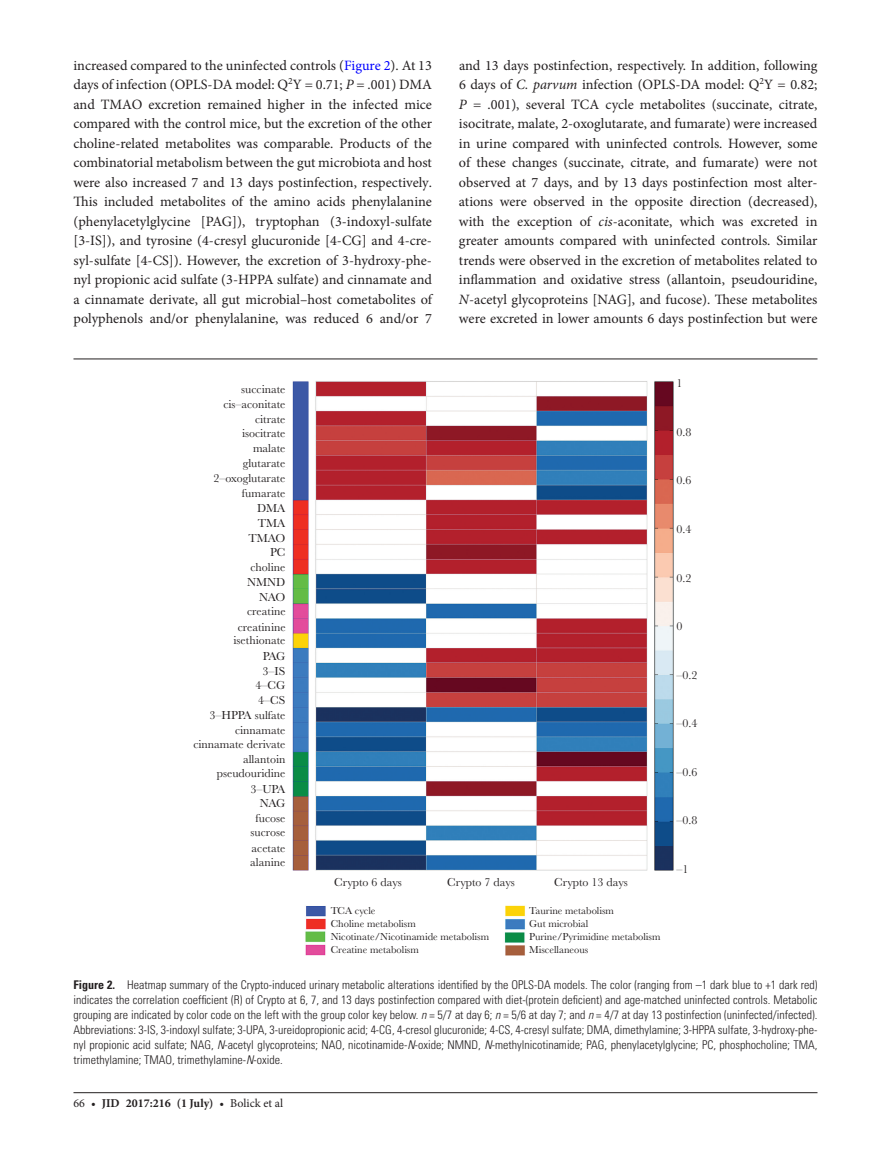
<style>
.page{position:relative;width:891px;height:1174px;background:#fff}
.page>*{position:absolute;margin:0;border:0;box-sizing:border-box;transform-origin:0 0}
.t1{font:14.25px/19.5px "Minion Pro";letter-spacing:-.005em;color:#231f20;text-align:justify}
.t2{font:300 condensed 12px/15px "Univers LT Std";color:#231f20;text-align:justify}
.t3{font:12px/14.9px "Baskerville MT Std";color:#231f20;text-align:right}
.t4{font:700 12px "Minion Pro";color:#231f20}
.t5{font:10.5px/12.9px "Baskerville MT Std";color:#231f20}
.s1{color:#00f}
.s2{font-style:italic}
.s3{font-weight:700}
.s4{font-weight:400}
</style>
<div class="page">
<hr style="left:73px;top:1092px;width:744px;height:1px;background:#231f20">
<hr style="left:73px;top:359px;width:744px;height:1px;background:#231f20">
<img style="left:293px;top:381px;width:381px;height:575px">
<p class="t1" style="left:73px;top:55px;width:360px">increased compared to the uninfected controls (<span class="s1">Figure 2</span>). At 13 days of infection (OPLS-DA model: Q<sup>2</sup>Y = 0.71; <span class="s2">P</span> = .001) DMA and TMAO excretion remained higher in the infected mice compared with the control mice, but the excretion of the other choline-related metabolites was comparable. Products of the combinatorial metabolism between the gut microbiota and host were also increased 7 and 13 days postinfection, respectively.<br>This included metabolites of the amino acids phenylalanine (phenylacetylglycine [PAG]), tryptophan (3-indoxyl-sulfate [3-IS]), and tyrosine (4-cresyl glucuronide [4-CG] and 4-cre&shy;syl-sulfate [4-CS]). However, the excretion of 3-hydroxy-phe&shy;nyl propionic acid sulfate (3-HPPA sulfate) and cinnamate and a cinnamate derivate, all gut microbial–host cometabolites of polyphenols and/or phenylalanine, was reduced 6 and/or 7</p>
<p class="t1" style="left:459px;top:55px;width:360px">and 13 days postinfection, respectively. In addition, following 6 days of <span class="s2">C. parvum</span> infection (OPLS-DA model: Q<sup>2</sup>Y = 0.82; <span class="s2">P</span> = .001), several TCA cycle metabolites (succinate, citrate, isocitrate, malate, 2-oxoglutarate, and fumarate) were increased in urine compared with uninfected controls. However, some of these changes (succinate, citrate, and fumarate) were not observed at 7 days, and by 13 days postinfection most alter&shy;ations were observed in the opposite direction (decreased), with the exception of <span class="s2">cis</span>-aconitate, which was excreted in greater amounts compared with uninfected controls. Similar trends were observed in the excretion of metabolites related to inflammation and oxidative stress (allantoin, pseudouridine, <span class="s2">N</span>-acetyl glycoproteins [NAG], and fucose). These metabolites were excreted in lower amounts 6 days postinfection but were</p>
<p class="t3" style="left:213px;top:382px;width:74px">succinate cis–aconitate citrate isocitrate malate glutarate<br>2–oxoglutarate fumarate<br>DMA<br>TMA<br>TMAO<br>PC<br>choline<br>NMND<br>NAO<br>creatine</p>
<p class="t3" style="left:234px;top:620px;width:54px;line-height:13.8px;text-align:center">creatinine isethionate</p>
<p class="t3" style="left:263px;top:648px;width:24px;line-height:15.5px;text-align:left">PAG<br>3–IS</p>
<p class="t3" style="left:193px;top:678px;width:94px">4–CG<br>4–CS<br>3–HPPA sulfate cinnamate cinnamate derivate</p>
<p class="t3" style="left:217px;top:752px;width:70px;line-height:14.2px">allantoin pseudouridine</p>
<p class="t3" style="left:250px;top:782px;width:37px">3–UPA<br>NAG fucose sucrose acetate alanine</p>
<p class="t3" style="left:677px;top:376px;width:7px">1</p>
<p class="t3" style="left:677px;top:425px;width:16px">0.8</p>
<p class="t3" style="left:677px;top:473px;width:16px">0.6</p>
<p class="t3" style="left:677px;top:522px;width:16px">0.4</p>
<p class="t3" style="left:677px;top:570px;width:16px">0.2</p>
<p class="t3" style="left:677px;top:619px;width:7px">0</p>
<p class="t3" style="left:677px;top:667px;width:22px">–0.2</p>
<p class="t3" style="left:677px;top:716px;width:22px">–0.4</p>
<p class="t3" style="left:677px;top:764px;width:22px">–0.6</p>
<p class="t3" style="left:677px;top:813px;width:22px">–0.8</p>
<p class="t3" style="left:447px;top:875px;width:69px">Crypto 7 days</p>
<p class="t3" style="left:554px;top:875px;width:75px">Crypto 13 days</p>
<p class="t3" style="left:334px;top:875px;width:69px">Crypto 6 days</p>
<p class="t5" style="left:331px;top:905px;width:160px">TCA cycle<br>Choline metabolism<br>Nicotinate/Nicotinamide metabolism<br>Creatine metabolism</p>
<p class="t5" style="left:529px;top:905px;width:133px">Taurine metabolism<br>Gut microbial<br>Purine/Pyrimidine metabolism<br>Miscellaneous</p>
<p class="t3" style="left:677px;top:861px;width:13px">–1</p>
<p class="t2" style="left:73px;top:978px;width:746px"><span class="s3">Figure 2.</span> Heatmap summary of the Crypto-induced urinary metabolic alterations identified by the OPLS-DA models. The color (ranging from –1 dark blue to +1 dark red) indicates the correlation coefficient (R) of Crypto at 6, 7, and 13 days postinfection compared with diet-(protein deficient) and age-matched uninfected controls. Metabolic grouping are indicated by color code on the left with the group color key below. <span class="s2">n</span> = 5/7 at day 6; <span class="s2">n</span> = 5/6 at day 7; and <span class="s2">n</span> = 4/7 at day 13 postinfection (uninfected/infected).<br>Abbreviations: 3-IS, 3-indoxyl sulfate; 3-UPA, 3-ureidopropionic acid; 4-CG, 4-cresol glucuronide; 4-CS, 4-cresyl sulfate; DMA, dimethylamine; 3-HPPA sulfate, 3-hydroxy-phe&shy;nyl propionic acid sulfate; NAG, <span class="s2">N</span>-acetyl glycoproteins; NAO, nicotinamide-<span class="s2">N</span>-oxide; NMND, <span class="s2">N</span>-methylnicotinamide; PAG, phenylacetylglycine; PC, phosphocholine; TMA, trimethylamine; TMAO, trimethylamine-<span class="s2">N</span>-oxide.</p>
<p class="t4" style="left:73px;top:1094px;width:211px"><span class="s4">66 •</span> JID 2017:216 (1 July) <span class="s4">• Bolick et al</span></p>
</div>
